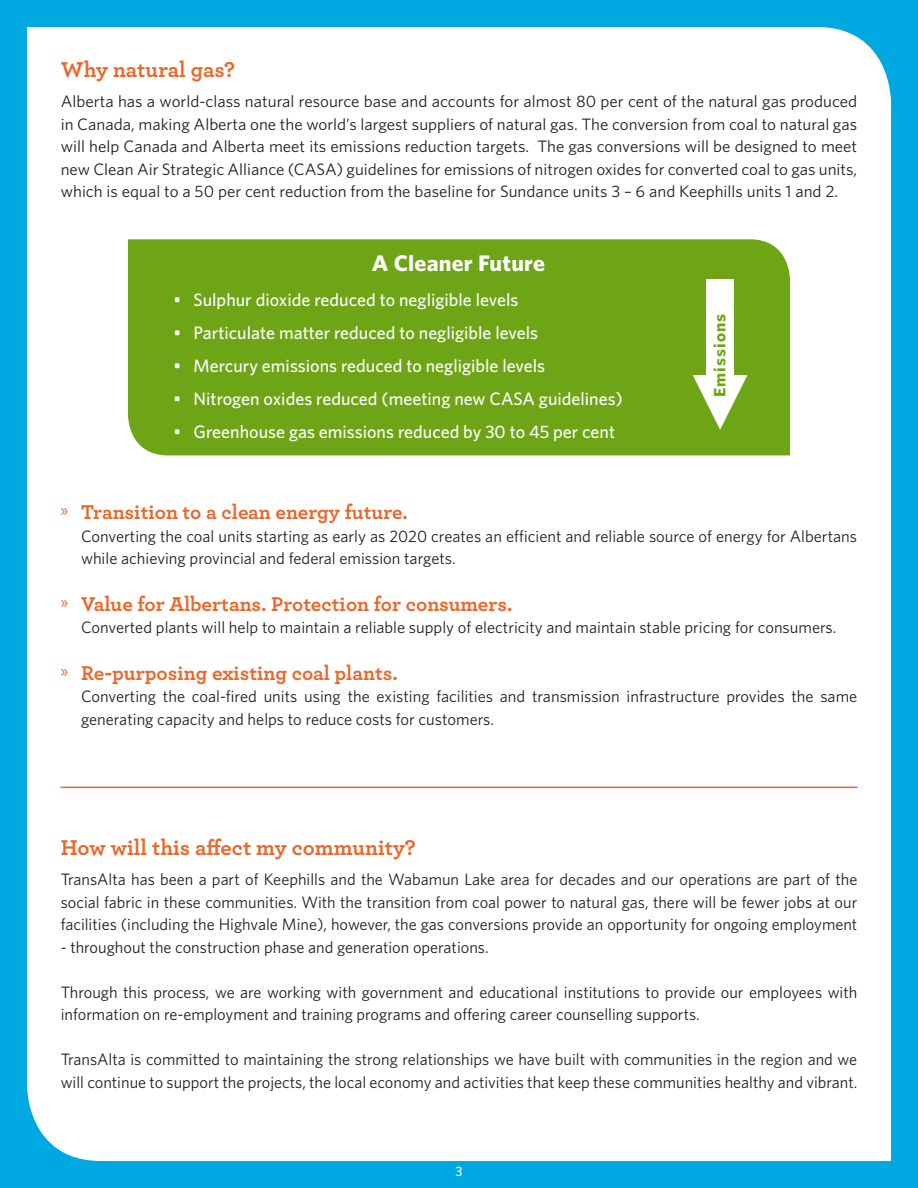
<style>
.page{position:relative;width:918px;height:1188px;background:#00a8e2}
.page>*{position:absolute;margin:0;border:0;box-sizing:border-box;transform-origin:0 0}
.t1{font:700 22.5px "Archer";color:#e66a2e}
.t2{font:700 22.5px "Whitney";letter-spacing:.01em;color:#fff;scale:1.05 1}
.t3{font:700 21px "Archer";color:#e66a2e}
.t4{font:500 18px "Whitney";color:#fff}
.t5{font:16.5px/22.5px "Whitney";color:#231f20}
.t6{font:700 16.5px "Whitney";letter-spacing:.06em;color:#6ea516;scale:1.05 1}
.t7{font:500 13.5px "Whitney";color:#fff}
.s1{font-family:"Myriad Pro";font-weight:400;font-size:18px}
</style>
<div class="page">
<div style="left:27px;top:27px;width:864px;height:1134px;background:#fff"></div>
<hr style="left:60px;top:787px;width:798px;height:1px;background:#e66a2e">
<div style="left:128px;top:239px;width:662px;height:216px;background:#6ea516"></div>
<div style="left:706px;top:280px;width:28px;height:103px;background:#fff"></div>
<svg style="left:693px;top:375px;width:54px;height:55px;background:#b7d28b"></svg>
<p class="t1" style="left:61px;top:52px;width:176px">Why natural gas?</p>
<p class="t5" style="left:61px;top:90px;width:798px;text-align:justify">Alberta has a world-class natural resource base and accounts for almost 80 per cent of the natural gas produced in Canada, making Alberta one the world’s largest suppliers of natural gas. The conversion from coal to natural gas will help Canada and Alberta meet its emissions reduction targets. The gas conversions will be designed to meet new Clean Air Strategic Alliance (CASA) guidelines for emissions of nitrogen oxides for converted coal to gas units, which is equal to a 50 per cent reduction from the baseline for Sundance units 3 – 6 and Keephills units 1 and 2.</p>
<p class="t2" style="left:372px;top:248px;width:167px">A Cleaner Future</p>
<p class="t4" style="left:173px;top:287px;width:347px">• Sulphur dioxide reduced to negligible levels</p>
<p class="t4" style="left:173px;top:320px;width:366px">• Particulate matter reduced to negligible levels</p>
<p class="t4" style="left:173px;top:353px;width:373px">• Mercury emissions reduced to negligible levels</p>
<p class="t4" style="left:173px;top:386px;width:451px">• Nitrogen oxides reduced (meeting new CASA guidelines)</p>
<p class="t4" style="left:173px;top:419px;width:443px">• Greenhouse gas emissions reduced by 30 to 45 per cent</p>
<p class="t6" style="left:709px;top:397px;width:81px;rotate:-90deg">Emissions</p>
<p class="t3" style="left:61px;top:496px;width:349px"><span class="s1">»</span> Transition to a clean energy future.</p>
<p class="t5" style="left:81px;top:524px;width:778px">Converting the coal units starting as early as 2020 creates an efficient and reliable source of energy for Albertans while achieving provincial and federal emission targets.</p>
<p class="t3" style="left:61px;top:587px;width:453px"><span class="s1">»</span> Value for Albertans. Protection for consumers.</p>
<p class="t5" style="left:81px;top:616px;width:757px">Converted plants will help to maintain a reliable supply of electricity and maintain stable pricing for consumers.</p>
<p class="t3" style="left:61px;top:656px;width:339px"><span class="s1">»</span> Re-purposing existing coal plants.</p>
<p class="t5" style="left:81px;top:685px;width:778px">Converting the coal-fired units using the existing facilities and transmission infrastructure provides the same generating capacity and helps to reduce costs for customers.</p>
<p class="t1" style="left:61px;top:830px;width:357px">How will this affect my community?</p>
<p class="t5" style="left:61px;top:868px;width:798px;text-align:justify">TransAlta has been a part of Keephills and the Wabamun Lake area for decades and our operations are part of the social fabric in these communities. With the transition from coal power to natural gas, there will be fewer jobs at our facilities (including the Highvale Mine), however, the gas conversions provide an opportunity for ongoing employment</p>
<p class="t5" style="left:61px;top:935px;width:429px">- throughout the construction phase and generation operations.</p>
<p class="t5" style="left:61px;top:980px;width:798px">Through this process, we are working with government and educational institutions to provide our employees with information on re-employment and training programs and offering career counselling supports.</p>
<p class="t5" style="left:61px;top:1048px;width:798px">TransAlta is committed to maintaining the strong relationships we have built with communities in the region and we will continue to support the projects, the local economy and activities that keep these communities healthy and vibrant.</p>
<p class="t7" style="left:456px;top:1162px;width:8px">3</p>
</div>
